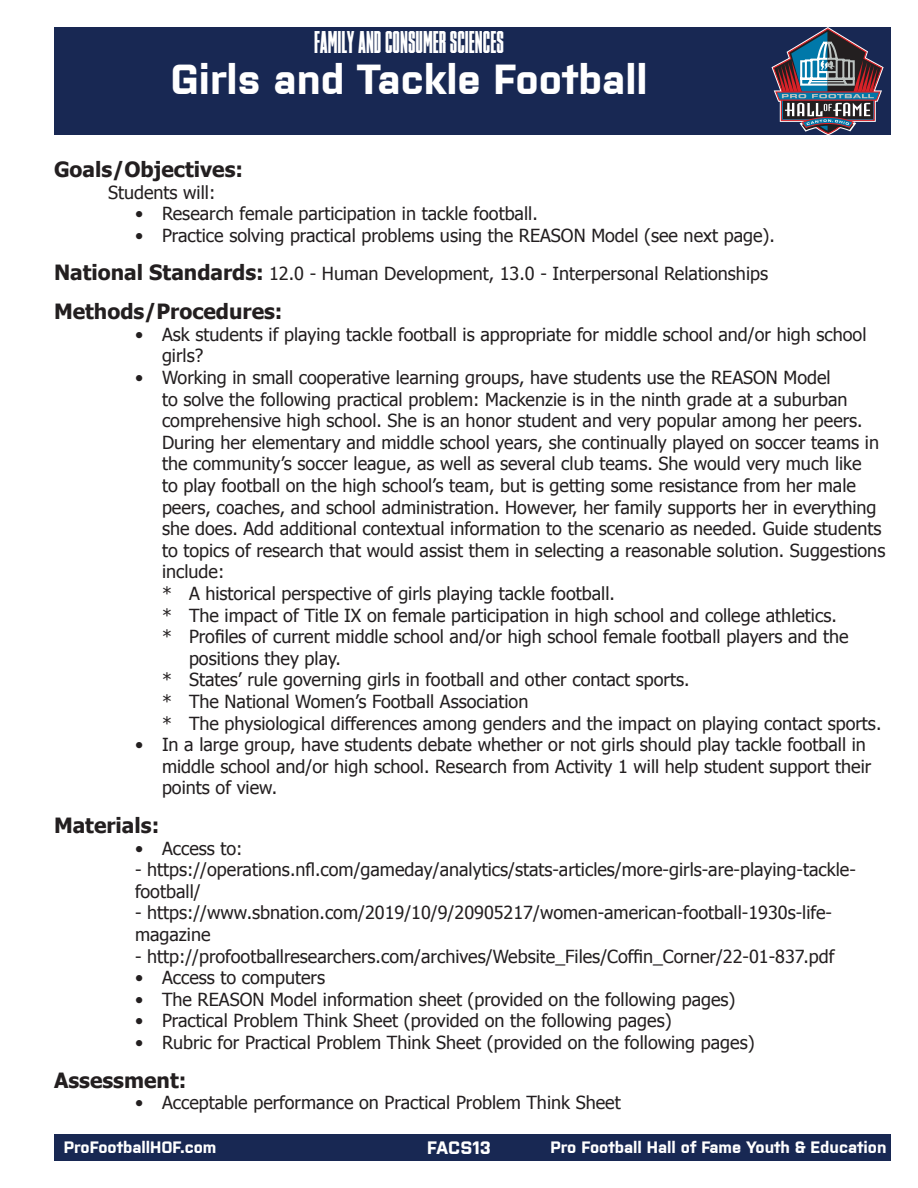
<style>
.page{position:relative;width:918px;height:1188px;background:#fff}
.page>*{position:absolute;margin:0;border:0;box-sizing:border-box;transform-origin:0 0}
.t1{font:700 42px "Purista";color:#fff}
.t2{font:30px "TIMMONSNY";color:#fff}
.t3{font:700 21px "Tahoma";color:#231f20}
.t4{font:18px/21.6px "Tahoma";color:#231f20}
.t5{font:700 18px "Purista";color:#fff}
.t6{font:700 16.5px "Purista";color:#fff}
.s1{font-weight:700;font-size:21px}
</style>
<div class="page">
<div style="left:54px;top:1134px;width:837px;height:27px;background:#182853"></div>
<div style="left:54px;top:27px;width:837px;height:108px;background:#182853"></div>
<svg style="left:771px;top:27px;width:113px;height:108px"></svg>
<h2 class="t2" style="left:314px;top:26px;width:191px">FAMILY AND CONSUMER SCIENCES</h2>
<p class="t1" style="left:170px;top:48px;width:479px">Girls and Tackle Football</p>
<p class="t3" style="left:54px;top:155px;width:191px">Goals/Objectives:</p>
<p class="t4" style="left:108px;top:180px;width:109px">Students will:</p>
<p class="t4" style="left:135px;top:202px;width:404px">• Research female participation in tackle football.</p>
<p class="t4" style="left:135px;top:224px;width:641px">• Practice solving practical problems using the REASON Model (see next page).</p>
<p class="t4" style="left:54px;top:262px;width:716px"><span class="s1">National Standards:</span> 12.0 - Human Development, 13.0 - Interpersonal Relationships</p>
<p class="t3" style="left:54px;top:297px;width:230px">Methods/Procedures:</p>
<p class="t4" style="left:162px;top:323px;width:706px;text-indent:-27px">• Ask students if playing tackle football is appropriate for middle school and/or high school girls?</p>
<p class="t4" style="left:162px;top:366px;width:725px;text-indent:-27px">• Working in small cooperative learning groups, have students use the REASON Model<br>to solve the following practical problem: Mackenzie is in the ninth grade at a suburban comprehensive high school. She is an honor student and very popular among her peers.<br>During her elementary and middle school years, she continually played on soccer teams in the community’s soccer league, as well as several club teams. She would very much like<br>to play football on the high school’s team, but is getting some resistance from her male peers, coaches, and school administration. However, her family supports her in everything she does. Add additional contextual information to the scenario as needed. Guide students to topics of research that would assist them in selecting a reasonable solution. Suggestions include:</p>
<p class="t4" style="left:162px;top:582px;width:454px">* A historical perspective of girls playing tackle football.</p>
<p class="t4" style="left:162px;top:603px;width:676px">* The impact of Title IX on female participation in high school and college athletics.</p>
<p class="t4" style="left:189px;top:625px;width:661px;text-indent:-27px">* Profiles of current middle school and/or high school female football players and the positions they play.</p>
<p class="t4" style="left:162px;top:668px;width:529px">* States’ rule governing girls in football and other contact sports.</p>
<p class="t4" style="left:162px;top:690px;width:368px">* The National Women’s Football Association</p>
<p class="t4" style="left:162px;top:711px;width:721px">* The physiological differences among genders and the impact on playing contact sports.</p>
<p class="t4" style="left:162px;top:733px;width:711px;text-indent:-27px">• In a large group, have students debate whether or not girls should play tackle football in middle school and/or high school. Research from Activity 1 will help student support their points of view.</p>
<p class="t3" style="left:54px;top:811px;width:107px">Materials:</p>
<p class="t4" style="left:135px;top:837px;width:109px">• Access to:</p>
<p class="t4" style="left:135px;top:858px;width:722px">- https://operations.nfl.com/gameday/analytics/stats-articles/more-girls-are-playing-tackle&shy;football/</p>
<p class="t4" style="left:135px;top:901px;width:699px">- https://www.sbnation.com/2019/10/9/20905217/women-american-football-1930s-life&shy;magazine</p>
<p class="t4" style="left:135px;top:945px;width:701px">- http://profootballresearchers.com/archives/Website_Files/Coffin_Corner/22-01-837.pdf</p>
<p class="t4" style="left:135px;top:966px;width:192px">• Access to computers</p>
<p class="t4" style="left:135px;top:988px;width:602px">• The REASON Model information sheet (provided on the following pages)</p>
<p class="t4" style="left:135px;top:1009px;width:538px">• Practical Problem Think Sheet (provided on the following pages)</p>
<p class="t4" style="left:135px;top:1031px;width:621px">• Rubric for Practical Problem Think Sheet (provided on the following pages)</p>
<p class="t3" style="left:54px;top:1065px;width:134px">Assessment:</p>
<p class="t4" style="left:135px;top:1091px;width:487px">• Acceptable performance on Practical Problem Think Sheet</p>
<p class="t6" style="left:64px;top:1135px;width:154px">ProFootballHOF.com</p>
<p class="t5" style="left:427px;top:1135px;width:65px">FACS13</p>
<p class="t6" style="left:550px;top:1135px;width:338px">Pro Football Hall of Fame Youth &amp; Education</p>
</div>
